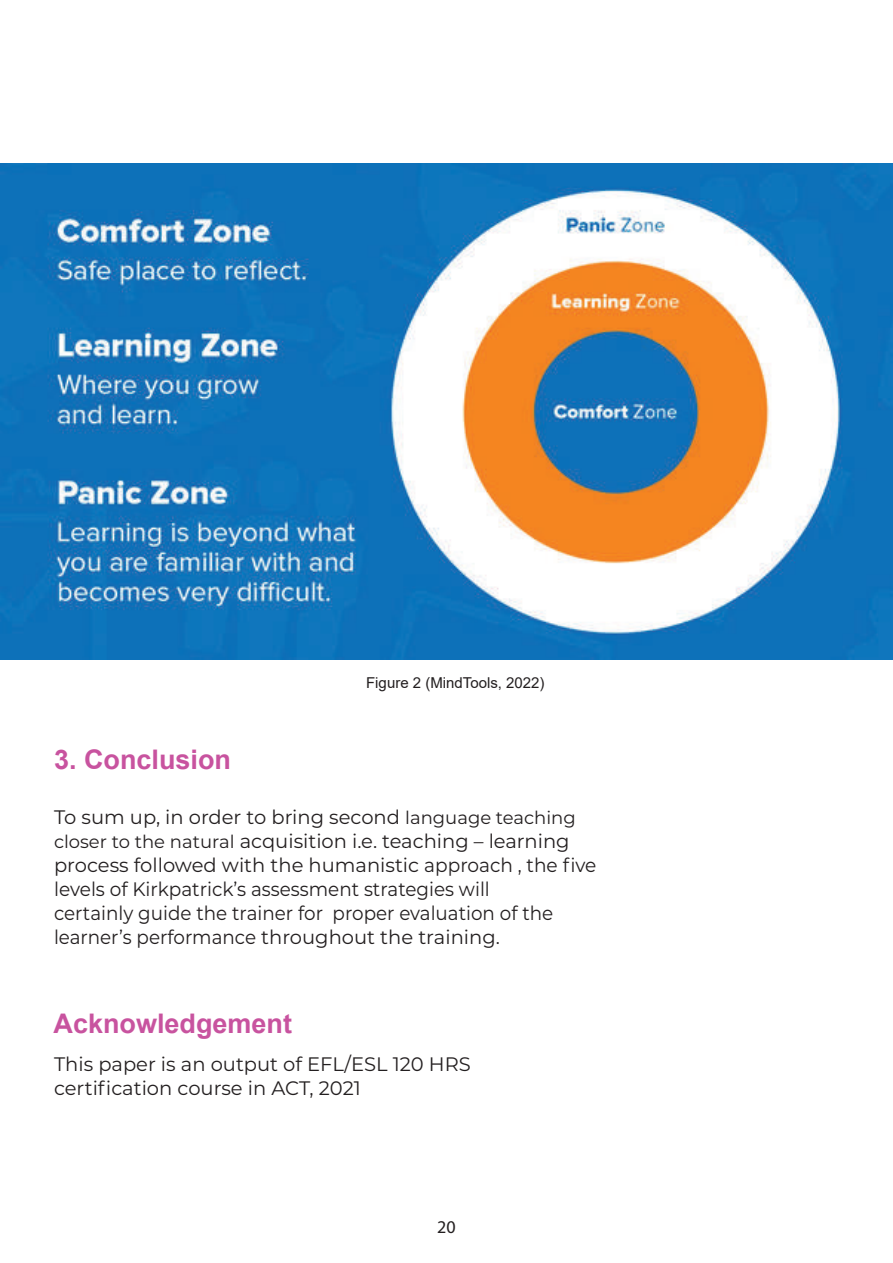
<style>
.page{position:relative;width:893px;height:1263px;background:#fff}
.page>*{position:absolute;margin:0;border:0;box-sizing:border-box;transform-origin:0 0}
.t1{font:700 27px "Arial";color:#c8539f}
.t2{font:19.5px/24px "Montserrat";color:#231f20}
.t3{font:18px "Myriad Pro";color:#231f20}
.t4{font:15px "Arial";color:#231f20}
.s1{font-size:18px}
</style>
<div class="page">
<img style="left:0;top:163px;width:893px;height:496px">
<h1 class="t1" style="left:54px;top:740px;width:179px">3. Conclusion</h1>
<p class="t4" style="left:366px;top:673px;width:180px">Figure 2 (MindTools, 2022)</p>
<p class="t2" style="left:54px;top:804px;width:544px">To sum up, in order to bring second <span class="s1">language teaching closer to the natural</span> acquisition i.e. teaching – learning process followed with the humanistic approach , the five levels of Kirkpatrick’s assessment strategies will<br>certainly guide the trainer for proper evaluation of the learner’s performance throughout the training.</p>
<h1 class="t1" style="left:54px;top:1004px;width:240px">Acknowledgement</h1>
<p class="t2" style="left:54px;top:1052px;width:418px;line-height:23.4px">This paper is an output of EFL/ESL 120 HRS certification course in ACT, 2021</p>
<p class="t3" style="left:437px;top:1216px;width:20px">20</p>
</div>
